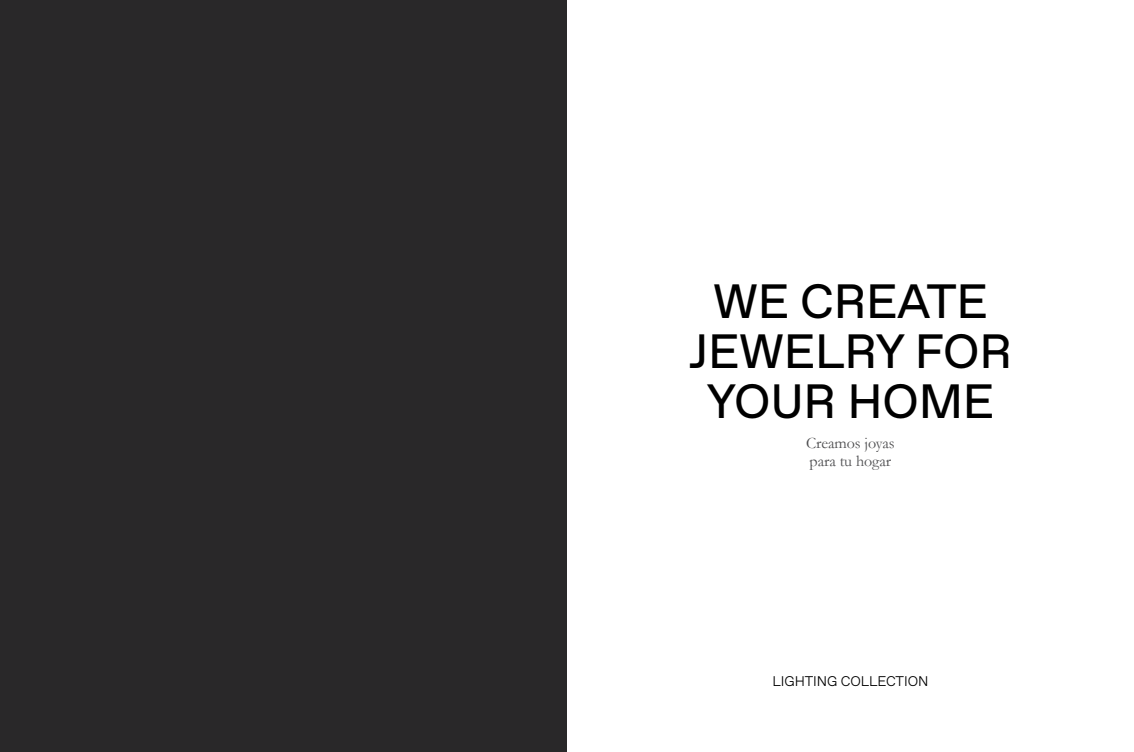
<style>
.page{position:relative;width:1134px;height:752px;background:#fff}
.page>*{position:absolute;margin:0;border:0;box-sizing:border-box;transform-origin:0 0}
.t1{font:48px/50px "Favorit";letter-spacing:-.005em;color:#000;text-align:center}
.t2{font:16px/18px "Garamond";letter-spacing:-.005em;color:#4d4d4f}
.t3{font:300 14px "Favorit";letter-spacing:-.005em;color:#000}
</style>
<div class="page">
<div style="left:0;top:0;width:567px;height:751px;background:#292829"></div>
<p class="t1" style="left:689px;top:275px;width:325px">WE CREATE<br>JEWELRY FOR<br>YOUR HOME</p>
<p class="t2" style="left:806px;top:433px;width:90px">Creamos joyas para tu hogar</p>
<p class="t3" style="left:772px;top:671px;width:157px">LIGHTING COLLECTION</p>
</div>
